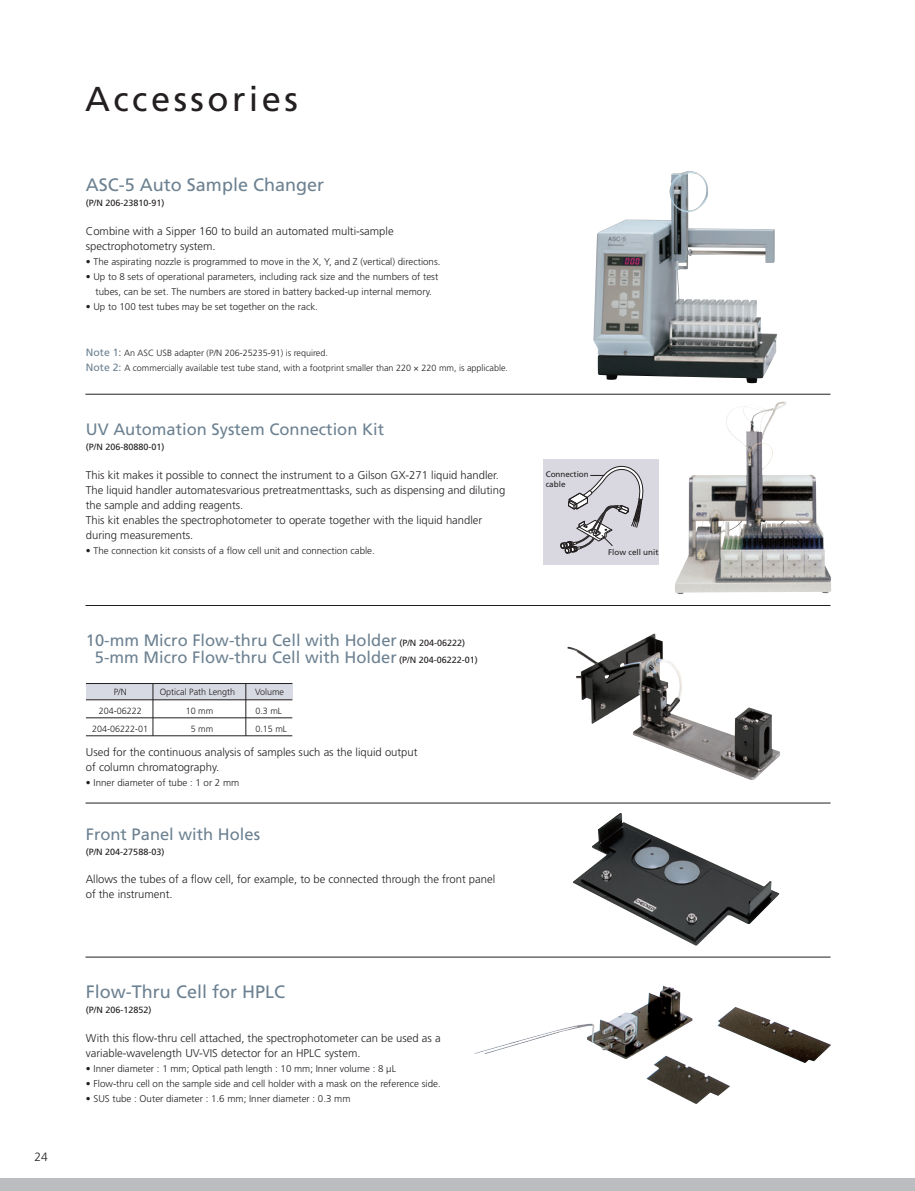
<style>
.page{position:relative;width:915px;height:1191px;background:#fff}
.page>*{position:absolute;margin:0;border:0;box-sizing:border-box;transform-origin:0 0}
.t1{font:34.5px "Frutiger LT Std";letter-spacing:.1em;color:#231f20}
.t2{font:18px "Frutiger LT Std";color:#6c8191}
.t3{font:16.5px/16.8px "Frutiger LT Std";color:#6c8191}
.t4{font:300 12px "Frutiger LT Std";color:#231f20}
.t5{font:300 11.25px/15px "Frutiger LT Std";color:#231f20}
.t6{font:300 9.75px/15px "Frutiger LT Std";color:#231f20;text-align:center}
.t7{font:300 9px/18px "Frutiger LT Std";color:#231f20;text-align:center}
.t8{font:9px "Frutiger LT Std";color:#231f20}
.t9{font:8.1px/9.8px "Frutiger LT Std";color:#231f20}
.s1{font-weight:400;font-size:10.5px;color:#6c8191}
.s2{font-size:9px;color:#231f20}
</style>
<div class="page">
<div style="left:0;top:1178px;width:914px;height:13px;background:#bcbdc0"></div>
<img style="left:675px;top:401px;width:156px;height:193px">
<img style="left:593px;top:173px;width:183px;height:210px">
<img style="left:573px;top:813px;width:206px;height:132px">
<img style="left:474px;top:985px;width:356px;height:119px">
<img style="left:567px;top:634px;width:212px;height:146px">
<hr style="left:85px;top:394px;width:745px;height:1px;background:#231f20">
<div style="left:543px;top:459px;width:115px;height:105px;background:#d9d8e0"></div>
<svg style="left:560px;top:465px;width:84px;height:89px"></svg>
<hr style="left:85px;top:802px;width:745px;height:1px;background:#231f20">
<hr style="left:85px;top:605px;width:745px;height:1px;background:#231f20">
<hr style="left:85px;top:956px;width:745px;height:1px;background:#231f20">
<div style="left:86px;top:683px;width:206px;height:17px;background:#d7dae2"></div>
<hr style="left:86px;top:699px;width:206px;height:1px;background:#231f20">
<hr style="left:86px;top:717px;width:206px;height:1px;background:#231f20">
<hr style="left:153px;top:683px;width:1px;height:53px;background:#231f20">
<hr style="left:245px;top:683px;width:1px;height:53px;background:#231f20">
<hr style="left:86px;top:735px;width:206px;height:1px;background:#231f20">
<hr style="left:86px;top:683px;width:206px;height:1px;background:#231f20">
<p class="t4" style="left:35px;top:1150px;width:15px">24</p>
<h1 class="t1" style="left:85px;top:78px;width:214px">Accessories</h1>
<h2 class="t2" style="left:86px;top:174px;width:240px">ASC-5 Auto Sample Changer</h2>
<p class="t8" style="left:86px;top:198px;width:80px">(P/N 206-23810-91)</p>
<p class="t5" style="left:86px;top:223px;width:309px">Combine with a Sipper 160 to build an automated multi-sample spectrophotometry system.</p>
<p class="t6" style="left:86px;top:254px;width:356px">• The aspirating nozzle is programmed to move in the X, Y, and Z (vertical) directions.</p>
<p class="t6" style="left:86px;top:269px;width:354px">• Up to 8 sets of operational parameters, including rack size and the numbers of test tubes, can be set. The numbers are stored in battery backed-up internal memory.</p>
<p class="t6" style="left:86px;top:299px;width:233px">• Up to 100 test tubes may be set together on the rack.</p>
<p class="t7" style="left:86px;top:345px;width:423px;line-height:15px;text-align:left"><span class="s1">Note 1:</span> An ASC USB adapter (P/N 206-25235-91) is required.<br><span class="s1">Note 2:</span> A commercially available test tube stand, with a footprint smaller than 220 × 220 mm, is applicable.</p>
<h3 class="t3" style="left:86px;top:421px;width:299px">UV Automation System Connection Kit</h3>
<p class="t8" style="left:86px;top:442px;width:80px">(P/N 206-80880-01)</p>
<p class="t5" style="left:86px;top:467px;width:421px">This kit makes it possible to connect the instrument to a Gilson GX-271 liquid handler.<br>The liquid handler automatesvarious pretreatmenttasks, such as dispensing and diluting the sample and adding reagents.<br>This kit enables the spectrophotometer to operate together with the liquid handler during measurements.</p>
<p class="t6" style="left:86px;top:543px;width:290px">• The connection kit consists of a flow cell unit and connection cable.</p>
<h3 class="t3" style="left:95px;top:632px;width:384px;text-indent:-9px">10-mm Micro Flow-thru Cell with Holder <span class="s2">(P/N 204-06222)<br></span>5-mm Micro Flow-thru Cell with Holder <span class="s2">(P/N 204-06222-01)</span></h3>
<p class="t7" style="left:114px;top:683px;width:15px">P/N</p>
<p class="t7" style="left:92px;top:701px;width:58px">204-06222<br>204-06222-01</p>
<p class="t7" style="left:160px;top:683px;width:77px">Optical Path Length</p>
<p class="t7" style="left:255px;top:683px;width:31px">Volume</p>
<p class="t7" style="left:186px;top:701px;width:29px">10 mm<br>5 mm</p>
<p class="t7" style="left:255px;top:701px;width:33px;text-align:left">0.3 mL<br>0.15 mL</p>
<p class="t5" style="left:86px;top:744px;width:333px">Used for the continuous analysis of samples such as the liquid output of column chromatography.</p>
<p class="t6" style="left:86px;top:775px;width:155px">• Inner diameter of tube : 1 or 2 mm</p>
<h3 class="t3" style="left:86px;top:825px;width:176px">Front Panel with Holes</h3>
<p class="t8" style="left:86px;top:846px;width:80px">(P/N 204-27588-03)</p>
<p class="t5" style="left:86px;top:872px;width:411px">Allows the tubes of a flow cell, for example, to be connected through the front panel of the instrument.</p>
<h2 class="t2" style="left:86px;top:981px;width:201px">Flow-Thru Cell for HPLC</h2>
<p class="t8" style="left:86px;top:1004px;width:67px">(P/N 206-12852)</p>
<p class="t5" style="left:86px;top:1030px;width:356px">With this flow-thru cell attached, the spectrophotometer can be used as a variable-wavelength UV-VIS detector for an HPLC system.</p>
<p class="t6" style="left:86px;top:1060px;width:311px">• Inner diameter : 1 mm; Optical path length : 10 mm; Inner volume : 8 μL</p>
<p class="t6" style="left:86px;top:1075px;width:356px">• Flow-thru cell on the sample side and cell holder with a mask on the reference side.</p>
<p class="t6" style="left:86px;top:1090px;width:266px">• SUS tube : Outer diameter : 1.6 mm; Inner diameter : 0.3 mm</p>
<p class="t9" style="left:545px;top:469px;width:45px">Connection cable</p>
<p class="t9" style="left:608px;top:547px;width:52px">Flow cell unit</p>
</div>
